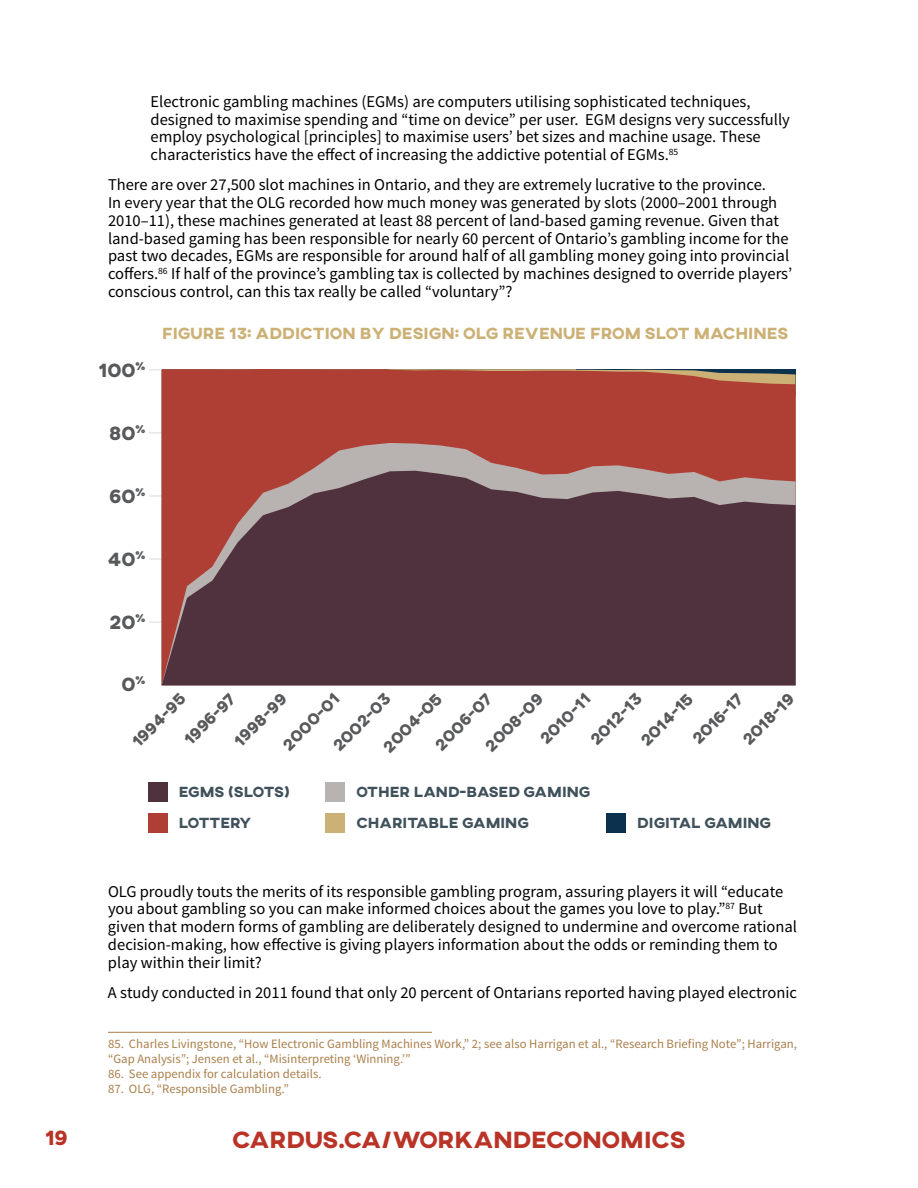
<style>
.page{position:relative;width:918px;height:1188px;background:#fff}
.page>*{position:absolute;margin:0;border:0;box-sizing:border-box;transform-origin:0 0}
.t1{font:800 24px "AXIS";color:#b93427}
.t2{font:800 21px "AXIS";color:#b93427}
.t3{font:800 19.5px "AXIS";color:#58595b}
.t4{font:16.5px/17.9px "Source Sans Pro";color:#000}
.t5{font:800 16.5px/35.2px "AXIS";color:#58595b}
.t6{font:800 16.5px "AXIS";color:#ccb176}
.t7{font:800 15px "AXIS";color:#3f515a}
.t8{font:800 15px "AXIS";letter-spacing:-.02em;color:#3f515a}
.t9{font:12.75px/15.3px "Source Sans Pro";color:#a97f4b}
</style>
<div class="page">
<hr style="left:108px;top:1032px;width:324px;height:1px;background:#a97f4b">
<svg style="left:149px;top:621px;width:13px;height:2px"></svg>
<svg style="left:149px;top:558px;width:13px;height:2px"></svg>
<svg style="left:149px;top:495px;width:13px;height:2px"></svg>
<svg style="left:149px;top:432px;width:13px;height:2px"></svg>
<svg style="left:149px;top:369px;width:13px;height:2px"></svg>
<div style="left:162px;top:369px;width:634px;height:74px;background:#af3f34"></div>
<svg style="left:162px;top:443px;width:634px;height:28px;background:#b15b52"></svg>
<svg style="left:162px;top:471px;width:634px;height:214px;background:#603d46"></svg>
<div style="left:148px;top:782px;width:20px;height:20px;background:#50323e"></div>
<div style="left:325px;top:813px;width:20px;height:20px;background:#ccb176"></div>
<div style="left:606px;top:813px;width:20px;height:20px;background:#0c314e"></div>
<div style="left:325px;top:782px;width:20px;height:20px;background:#b8b2b0"></div>
<div style="left:148px;top:813px;width:20px;height:20px;background:#af3f34"></div>
<p class="t4" style="left:151px;top:93px;width:641px">Electronic gambling machines (EGMs) are computers utilising sophisticated techniques, designed to maximise spending and “time on device” per user. EGM designs very successfully employ psychological [principles] to maximise users’ bet sizes and machine usage. These characteristics have the effect of increasing the addictive potential of EGMs.<sup>85</sup></p>
<p class="t4" style="left:108px;top:176px;width:686px">There are over 27,500 slot machines in Ontario, and they are extremely lucrative to the province.<br>In every year that the OLG recorded how much money was generated by slots (2000–2001 through 2010–11), these machines generated at least 88 percent of land-based gaming revenue. Given that land-based gaming has been responsible for nearly 60 percent of Ontario’s gambling income for the past two decades, EGMs are responsible for around half of all gambling money going into provincial coffers.<sup>86</sup> If half of the province’s gambling tax is collected by machines designed to override players’ conscious control, can this tax really be called “voluntary”?</p>
<p class="t3" style="left:98px;top:357px;width:48px">100<sup>%</sup></p>
<p class="t6" style="left:162px;top:322px;width:628px">FIGURE 13: ADDICTION BY DESIGN: OLG REVENUE FROM SLOT MACHINES</p>
<p class="t3" style="left:109px;top:420px;width:38px">80<sup>%</sup></p>
<p class="t3" style="left:110px;top:483px;width:37px">60<sup>%</sup></p>
<p class="t3" style="left:108px;top:546px;width:39px">40<sup>%</sup></p>
<p class="t3" style="left:109px;top:609px;width:37px">20<sup>%</sup></p>
<p class="t3" style="left:121px;top:671px;width:25px">0<sup>%</sup></p>
<p class="t5" style="left:150px;top:705px;width:67px;text-indent:-38px;rotate:-45deg">1994-95<br>1996-97</p>
<p class="t5" style="left:225px;top:732px;width:69px;rotate:-45deg">1998-99</p>
<p class="t5" style="left:476px;top:737px;width:76px;rotate:-45deg">2008-09</p>
<p class="t5" style="left:374px;top:738px;width:77px;rotate:-45deg">2004-05</p>
<p class="t5" style="left:632px;top:731px;width:68px;rotate:-45deg">2014-15</p>
<p class="t5" style="left:683px;top:730px;width:66px;rotate:-45deg">2016-17</p>
<p class="t5" style="left:734px;top:730px;width:67px;rotate:-45deg">2018-19</p>
<p class="t5" style="left:426px;top:736px;width:74px;rotate:-45deg">2006-07</p>
<p class="t5" style="left:298px;top:710px;width:75px;line-height:36.2px;text-indent:-35px;rotate:-45deg">2000-01<br>2002-03</p>
<p class="t5" style="left:531px;top:729px;width:65px;rotate:-45deg">2010-11</p>
<p class="t5" style="left:581px;top:730px;width:67px;rotate:-45deg">2012-13</p>
<p class="t8" style="left:179px;top:782px;width:113px">EGMS (SLOTS)</p>
<p class="t7" style="left:179px;top:813px;width:74px">LOTTERY</p>
<p class="t7" style="left:356px;top:782px;width:236px">OTHER LAND-BASED GAMING</p>
<p class="t7" style="left:356px;top:813px;width:174px">CHARITABLE GAMING</p>
<p class="t7" style="left:637px;top:813px;width:135px">DIGITAL GAMING</p>
<p class="t4" style="left:108px;top:882px;width:691px">OLG proudly touts the merits of its responsible gambling program, assuring players it will “educate you about gambling so you can make informed choices about the games you love to play.”<sup>87</sup> But given that modern forms of gambling are deliberately designed to undermine and overcome rational decision-making, how effective is giving players information about the odds or reminding them to play within their limit?</p>
<p class="t4" style="left:108px;top:983px;width:691px">A study conducted in 2011 found that only 20 percent of Ontarians reported having played electronic</p>
<p class="t9" style="left:108px;top:1036px;width:691px">85. Charles Livingstone, “How Electronic Gambling Machines Work,” 2; see also Harrigan et al., “Research Briefing Note”; Harrigan, “Gap Analysis”; Jensen et al., “Misinterpreting ‘Winning.’”</p>
<p class="t9" style="left:108px;top:1067px;width:215px">86. See appendix for calculation details.</p>
<p class="t9" style="left:108px;top:1082px;width:182px">87. OLG, “Responsible Gambling.”</p>
<p class="t2" style="left:45px;top:1124px;width:24px">19</p>
<h1 class="t1" style="left:232px;top:1124px;width:455px">CARDUS.CA/WORKANDECONOMICS</h1>
</div>
